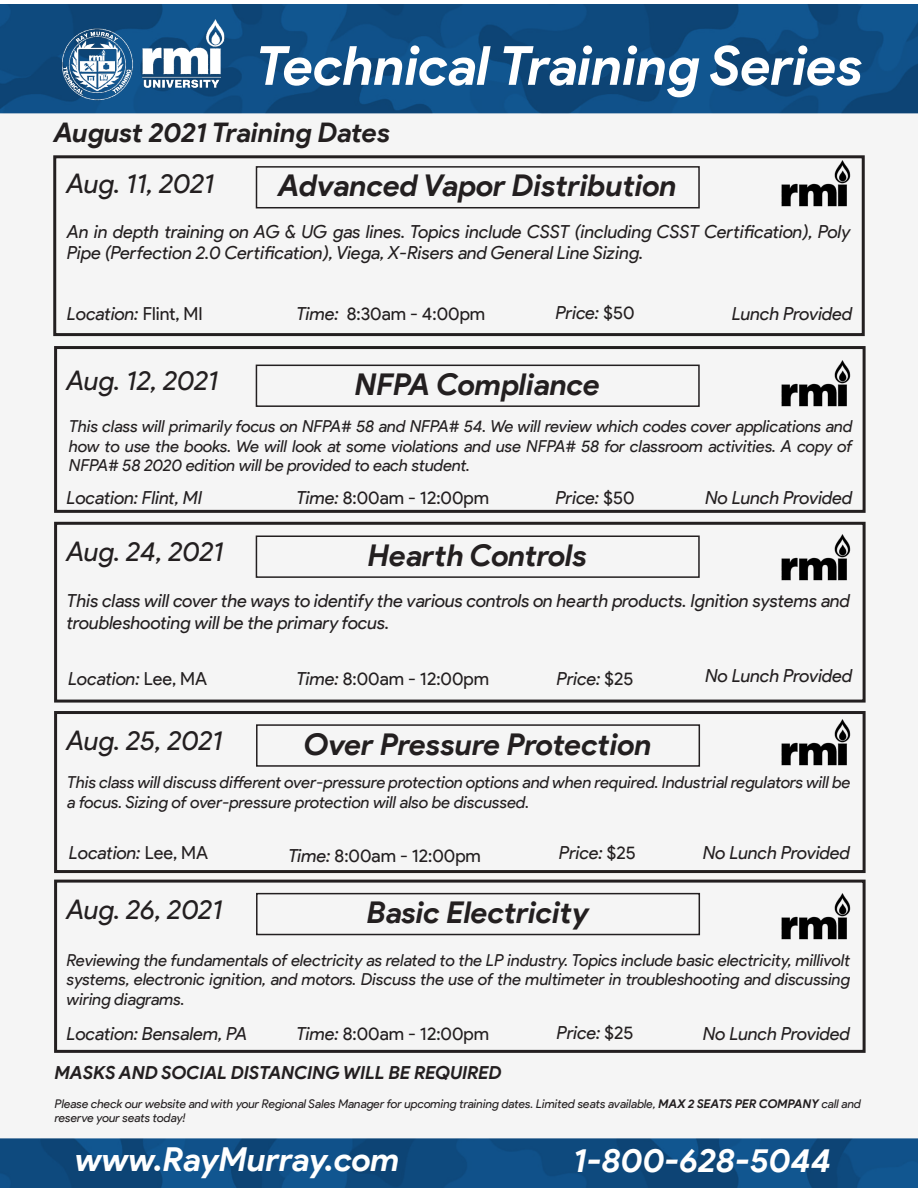
<style>
.page{position:relative;width:918px;height:1188px;background:#fff}
.page>*{position:absolute;margin:0;border:0;box-sizing:border-box;transform-origin:0 0}
.t1{font:italic 700 54px "Product Sans";color:#fff}
.t2{font:italic 700 33px "Product Sans";color:#fff}
.t3{font:italic 700 30px "Product Sans";color:#231f20}
.t4{font:italic 27px "Product Sans";letter-spacing:-.01em;color:#231f20}
.t5{font:italic 700 27px "Product Sans";letter-spacing:-.005em;color:#231f20}
.t6{font:italic 18px/21.6px "Product Sans";color:#231f20}
.t7{font:18px "Product Sans";color:#231f20}
.t8{font:italic 700 18px "Product Sans";color:#231f20}
.t9{font:italic 16.5px/19.8px "Product Sans";color:#231f20;text-align:justify}
.t10{font:italic 12px/14.4px "Product Sans";color:#231f20}
.s1{font-style:normal}
.s2{font-style:italic}
.s3{font-weight:700}
</style>
<div class="page">
<img style="left:0;top:4px;width:918px;height:1184px">
<img style="left:55px;top:4px;width:185px;height:109px">
<div style="left:53px;top:155px;width:812px;height:181px;border:3px solid #231f20"></div>
<div style="left:54px;top:346px;width:812px;height:167px;border:3px solid #231f20"></div>
<div style="left:54px;top:522px;width:812px;height:181px;border:3px solid #231f20"></div>
<div style="left:54px;top:711px;width:812px;height:162px;border:3px solid #231f20"></div>
<img style="left:780px;top:532px;width:70px;height:49px">
<div style="left:256px;top:166px;width:444px;height:42px;border:2px solid #231f20"></div>
<div style="left:256px;top:365px;width:444px;height:42px;border:2px solid #231f20"></div>
<div style="left:256px;top:536px;width:444px;height:42px;border:2px solid #231f20"></div>
<div style="left:256px;top:724px;width:444px;height:43px;border:2px solid #231f20"></div>
<img style="left:780px;top:159px;width:70px;height:48px">
<img style="left:780px;top:359px;width:70px;height:48px">
<div style="left:54px;top:880px;width:812px;height:173px;border:3px solid #231f20"></div>
<div style="left:256px;top:893px;width:444px;height:42px;border:2px solid #231f20"></div>
<img style="left:780px;top:718px;width:70px;height:48px">
<img style="left:780px;top:891px;width:70px;height:49px">
<p class="t1" style="left:256px;top:33px;width:608px">Technical Training Series</p>
<p class="t5" style="left:54px;top:116px;width:338px">August 2021 Training Dates</p>
<p class="t4" style="left:67px;top:167px;width:149px">Aug. 11, 2021</p>
<p class="t3" style="left:278px;top:167px;width:400px">Advanced Vapor Distribution</p>
<p class="t6" style="left:67px;top:220px;width:785px">An in depth training on AG &amp; UG gas lines. Topics include CSST (including CSST Certification), Poly<br>Pipe (Perfection 2.0 Certification), Viega, X-Risers and General Line Sizing.</p>
<p class="t6" style="left:67px;top:303px;width:137px">Location: <span class="s1">Flint, MI</span></p>
<p class="t4" style="left:67px;top:365px;width:153px">Aug. 12, 2021</p>
<p class="t7" style="left:297px;top:303px;width:190px"><span class="s2">Time:</span> 8:30am - 4:00pm</p>
<p class="t6" style="left:556px;top:302px;width:80px">Price: <span class="s1">$50</span></p>
<p class="t3" style="left:355px;top:366px;width:247px">NFPA Compliance</p>
<p class="t6" style="left:732px;top:303px;width:122px">Lunch Provided</p>
<p class="t9" style="left:69px;top:416px;width:785px">This class will primarily focus on NFPA# 58 and NFPA# 54. We will review which codes cover applications and how to use the books. We will look at some violations and use NFPA# 58 for classroom activities. A copy of NFPA# 58 2020 edition will be provided to each student.</p>
<p class="t6" style="left:67px;top:487px;width:137px">Location: Flint, MI</p>
<p class="t4" style="left:67px;top:535px;width:158px">Aug. 24, 2021</p>
<p class="t7" style="left:297px;top:488px;width:194px"><span class="s2">Time:</span> 8:00am - 12:00pm</p>
<p class="t6" style="left:556px;top:487px;width:80px">Price: <span class="s1">$50</span></p>
<p class="t3" style="left:368px;top:537px;width:221px">Hearth Controls</p>
<p class="t6" style="left:705px;top:487px;width:149px">No Lunch Provided</p>
<p class="t6" style="left:67px;top:590px;width:785px">This class will cover the ways to identify the various controls on hearth products. Ignition systems and troubleshooting will be the primary focus.</p>
<p class="t6" style="left:68px;top:667px;width:140px">Location: <span class="s1">Lee, MA</span></p>
<p class="t4" style="left:67px;top:724px;width:157px">Aug. 25, 2021</p>
<p class="t7" style="left:297px;top:668px;width:194px"><span class="s2">Time:</span> 8:00am - 12:00pm</p>
<p class="t6" style="left:557px;top:667px;width:78px">Price: <span class="s1">$25</span></p>
<p class="t3" style="left:304px;top:726px;width:349px">Over Pressure Protection</p>
<p class="t6" style="left:705px;top:664px;width:149px">No Lunch Provided</p>
<p class="t9" style="left:67px;top:773px;width:785px">This class will discuss different over-pressure protection options and when required. Industrial regulators will be a focus. Sizing of over-pressure protection will also be discussed.</p>
<p class="t6" style="left:69px;top:842px;width:140px">Location: <span class="s1">Lee, MA</span></p>
<p class="t7" style="left:288px;top:845px;width:194px"><span class="s2">Time:</span> 8:00am - 12:00pm</p>
<p class="t6" style="left:559px;top:842px;width:78px">Price: <span class="s1">$25</span></p>
<p class="t6" style="left:703px;top:842px;width:149px">No Lunch Provided</p>
<p class="t4" style="left:67px;top:893px;width:157px">Aug. 26, 2021</p>
<p class="t3" style="left:367px;top:894px;width:223px">Basic Electricity</p>
<p class="t9" style="left:67px;top:950px;width:785px">Reviewing the fundamentals of electricity as related to the LP industry. Topics include basic electricity, millivolt systems, electronic ignition, and motors. Discuss the use of the multimeter in troubleshooting and discussing wiring diagrams.</p>
<p class="t6" style="left:67px;top:1023px;width:182px">Location: Bensalem, PA</p>
<p class="t7" style="left:297px;top:1024px;width:194px"><span class="s2">Time:</span> 8:00am - 12:00pm</p>
<p class="t6" style="left:557px;top:1021px;width:78px">Price: <span class="s1">$25</span></p>
<p class="t6" style="left:703px;top:1023px;width:149px">No Lunch Provided</p>
<p class="t8" style="left:55px;top:1062px;width:449px">MASKS AND SOCIAL DISTANCING WILL BE REQUIRED</p>
<p class="t10" style="left:55px;top:1096px;width:808px">Please check our website and with your Regional Sales Manager for upcoming training dates. Limited seats available, <span class="s3">MAX 2 SEATS PER COMPANY</span> call and reserve your seats today!</p>
<p class="t2" style="left:76px;top:1140px;width:326px">www.RayMurray.com</p>
<p class="t2" style="left:573px;top:1140px;width:260px">1-800-628-5044</p>
</div>
